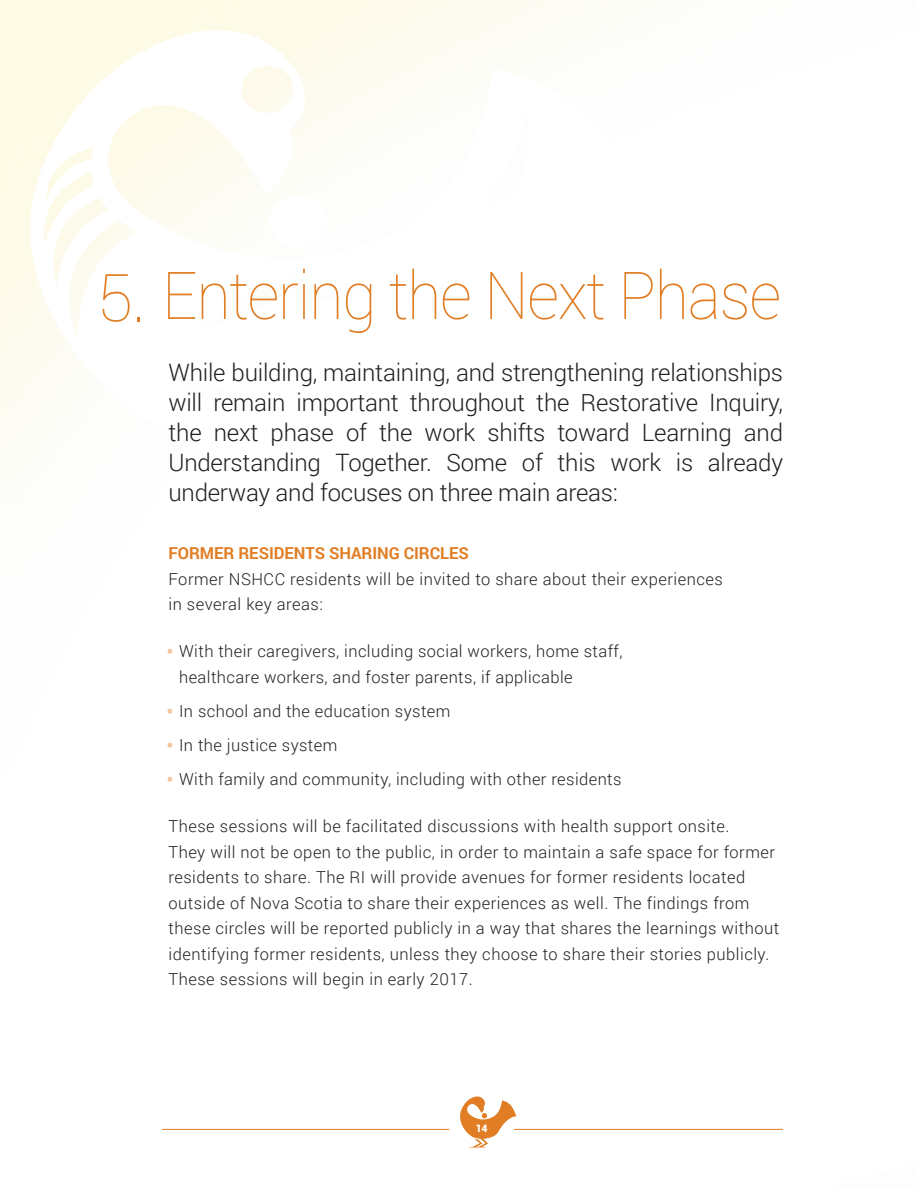
<style>
.page{position:relative;width:918px;height:1188px;background:#fff}
.page>*{position:absolute;margin:0;border:0;box-sizing:border-box;transform-origin:0 0}
.Head_NEW{font:100 66px "Roboto";letter-spacing:-.02em;color:#e17e25}
.Intro_Paragraph{font:300 24px/30px "Roboto";letter-spacing:-.01em;color:#231f20;text-align:justify}
.Body{font:300 16.5px/25.5px "Roboto";letter-spacing:.03em;color:#231f20}
.Body_POINTS{font:300 16.5px/25.5px "Roboto";letter-spacing:.025em;color:#231f20}
.t1{font:900 10.5px "Roboto";color:#fff}
.s1{font-weight:700;color:#e17e25}
.s2{font-size:24px;color:#f3c59a}
</style>
<div class="page">
<svg style="left:460px;top:1096px;width:56px;height:51px"></svg>
<hr style="left:162px;top:1129px;width:287px;height:1px;background:#e17e25">
<hr style="left:514px;top:1129px;width:269px;height:1px;background:#e17e25">
<svg style="left:0;top:3px;width:637px;height:480px"></svg>
<p class="Head_NEW" style="left:97px;top:250px;width:686px">5. Entering the Next Phase</p>
<p class="Intro_Paragraph" style="left:168px;top:357px;width:616px">While building, maintaining, and strengthening relationships will remain important throughout the Restorative Inquiry, the next phase of the work shifts toward Learning and Understanding Together. Some of this work is already underway and focuses on three main areas:</p>
<p class="Body" style="left:168px;top:540px;width:556px"><span class="s1">FORMER RESIDENTS SHARING CIRCLES<br></span>Former NSHCC residents will be invited to share about their experiences in several key areas:</p>
<p class="Body_POINTS" style="left:179px;top:638px;width:445px;text-indent:-13px"><span class="s2">•</span> With their caregivers, including social workers, home staff, healthcare workers, and foster parents, if applicable</p>
<p class="Body_POINTS" style="left:166px;top:698px;width:286px"><span class="s2">•</span> In school and the education system</p>
<p class="Body_POINTS" style="left:166px;top:732px;width:173px"><span class="s2">•</span> In the justice system</p>
<p class="Body_POINTS" style="left:166px;top:766px;width:457px"><span class="s2">•</span> With family and community, including with other residents</p>
<p class="Body" style="left:168px;top:813px;width:612px">These sessions will be facilitated discussions with health support onsite.<br>They will not be open to the public, in order to maintain a safe space for former residents to share. The RI will provide avenues for former residents located outside of Nova Scotia to share their experiences as well. The findings from these circles will be reported publicly in a way that shares the learnings without identifying former residents, unless they choose to share their stories publicly.<br>These sessions will begin in early 2017.</p>
<p class="t1" style="left:476px;top:1121px;width:13px">14</p>
</div>
